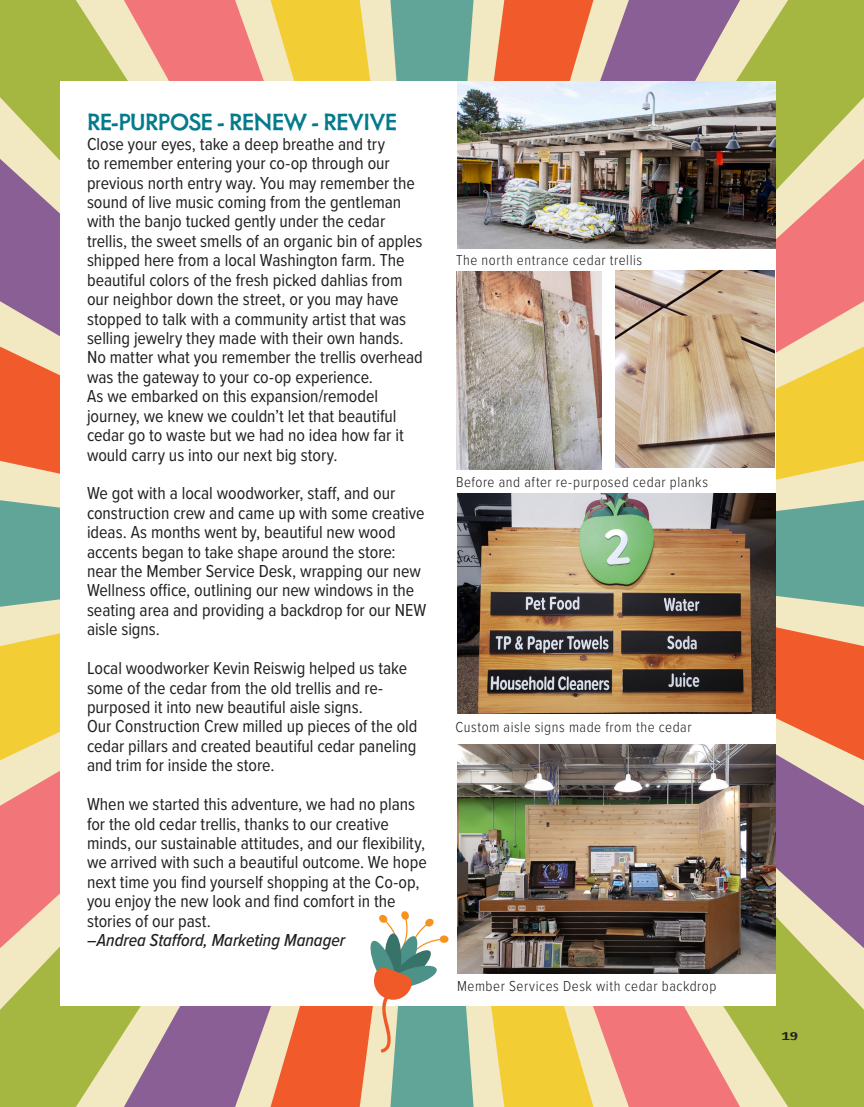
<style>
.page{position:relative;width:864px;height:1107px;background:#fff}
.page>*{position:absolute;margin:0;border:0;box-sizing:border-box;transform-origin:0 0}
.Headline{font:500 27px "Metallophile Sp 8";letter-spacing:-.035em;color:#047b8b}
.Headline-2{font:18px/19.5px "Proxima Nova Cond";color:#231f20}
.Story_Head{font:300 15px "Proxima Nova Cond";letter-spacing:.035em;color:#231f20}
.t1{font:15px "Immi Five O Five Std";color:#231f20}
.s1{font-weight:500;font-style:italic}
</style>
<div class="page">
<svg style="left:432px;top:948px;width:432px;height:159px;background:#d1b870"></svg>
<svg style="left:776px;top:760px;width:88px;height:188px;background:#a88a9f"></svg>
<svg style="left:776px;top:607px;width:88px;height:153px;background:#f1895c"></svg>
<svg style="left:776px;top:554px;width:88px;height:53px;background:#70ac9c"></svg>
<svg style="left:740px;top:0;width:124px;height:554px;background:#d1b873"></svg>
<svg style="left:593px;top:0;width:147px;height:81px;background:#a888a2"></svg>
<svg style="left:474px;top:0;width:119px;height:81px;background:#f18659"></svg>
<svg style="left:432px;top:0;width:42px;height:81px;background:#6caa9b"></svg>
<svg style="left:0;top:0;width:432px;height:159px;background:#d1b872"></svg>
<svg style="left:0;top:159px;width:60px;height:188px;background:#a787a2"></svg>
<svg style="left:0;top:347px;width:60px;height:153px;background:#f18658"></svg>
<svg style="left:0;top:500px;width:60px;height:54px;background:#6ba99b"></svg>
<svg style="left:0;top:554px;width:124px;height:553px;background:#cfb870"></svg>
<svg style="left:124px;top:1006px;width:147px;height:101px;background:#a889a0"></svg>
<svg style="left:271px;top:1006px;width:161px;height:101px;background:#da875f"></svg>
<div style="left:60px;top:81px;width:716px;height:925px;background:#fff"></div>
<svg style="left:370px;top:911px;width:78px;height:142px"></svg>
<img style="left:458px;top:81px;width:318px;height:168px">
<img style="left:616px;top:270px;width:158px;height:198px">
<img style="left:458px;top:493px;width:317px;height:221px">
<img style="left:456px;top:272px;width:145px;height:198px">
<img style="left:457px;top:745px;width:318px;height:228px">
<p class="Headline" style="left:87px;top:106px;width:312px">RE-PURPOSE - RENEW - REVIVE</p>
<p class="Headline-2" style="left:87px;top:133px;width:337px">Close your eyes, take a deep breathe and try<br>to remember entering your co-op through our previous north entry way. You may remember the sound of live music coming from the gentleman with the banjo tucked gently under the cedar trellis, the sweet smells of an organic bin of apples shipped here from a local Washington farm. The beautiful colors of the fresh picked dahlias from our neighbor down the street, or you may have stopped to talk with a community artist that was selling jewelry they made with their own hands.<br>No matter what you remember the trellis overhead was the gateway to your co-op experience.<br>As we embarked on this expansion/remodel journey, we knew we couldn’t let that beautiful cedar go to waste but we had no idea how far it would carry us into our next big story.</p>
<p class="Headline-2" style="left:87px;top:483px;width:341px">We got with a local woodworker, staff, and our construction crew and came up with some creative ideas. As months went by, beautiful new wood accents began to take shape around the store: near the Member Service Desk, wrapping our new Wellness office, outlining our new windows in the seating area and providing a backdrop for our NEW aisle signs.</p>
<p class="Headline-2" style="left:87px;top:658px;width:332px">Local woodworker Kevin Reiswig helped us take some of the cedar from the old trellis and re&shy;purposed it into new beautiful aisle signs.<br>Our Construction Crew milled up pieces of the old cedar pillars and created beautiful cedar paneling and trim for inside the store.</p>
<p class="Headline-2" style="left:87px;top:794px;width:341px">When we started this adventure, we had no plans for the old cedar trellis, thanks to our creative minds, our sustainable attitudes, and our flexibility, we arrived with such a beautiful outcome. We hope next time you find yourself shopping at the Co-op, you enjoy the new look and find comfort in the stories of our past.<br><span class="s1">–Andrea Stafford, Marketing Manager</span></p>
<p class="Story_Head" style="left:456px;top:249px;width:188px">The north entrance cedar trellis</p>
<p class="Story_Head" style="left:456px;top:471px;width:254px">Before and after re-purposed cedar planks</p>
<p class="Story_Head" style="left:456px;top:716px;width:238px">Custom aisle signs made from the cedar</p>
<p class="Story_Head" style="left:457px;top:975px;width:261px">Member Services Desk with cedar backdrop</p>
<p class="t1" style="left:782px;top:1028px;width:18px">19</p>
</div>
